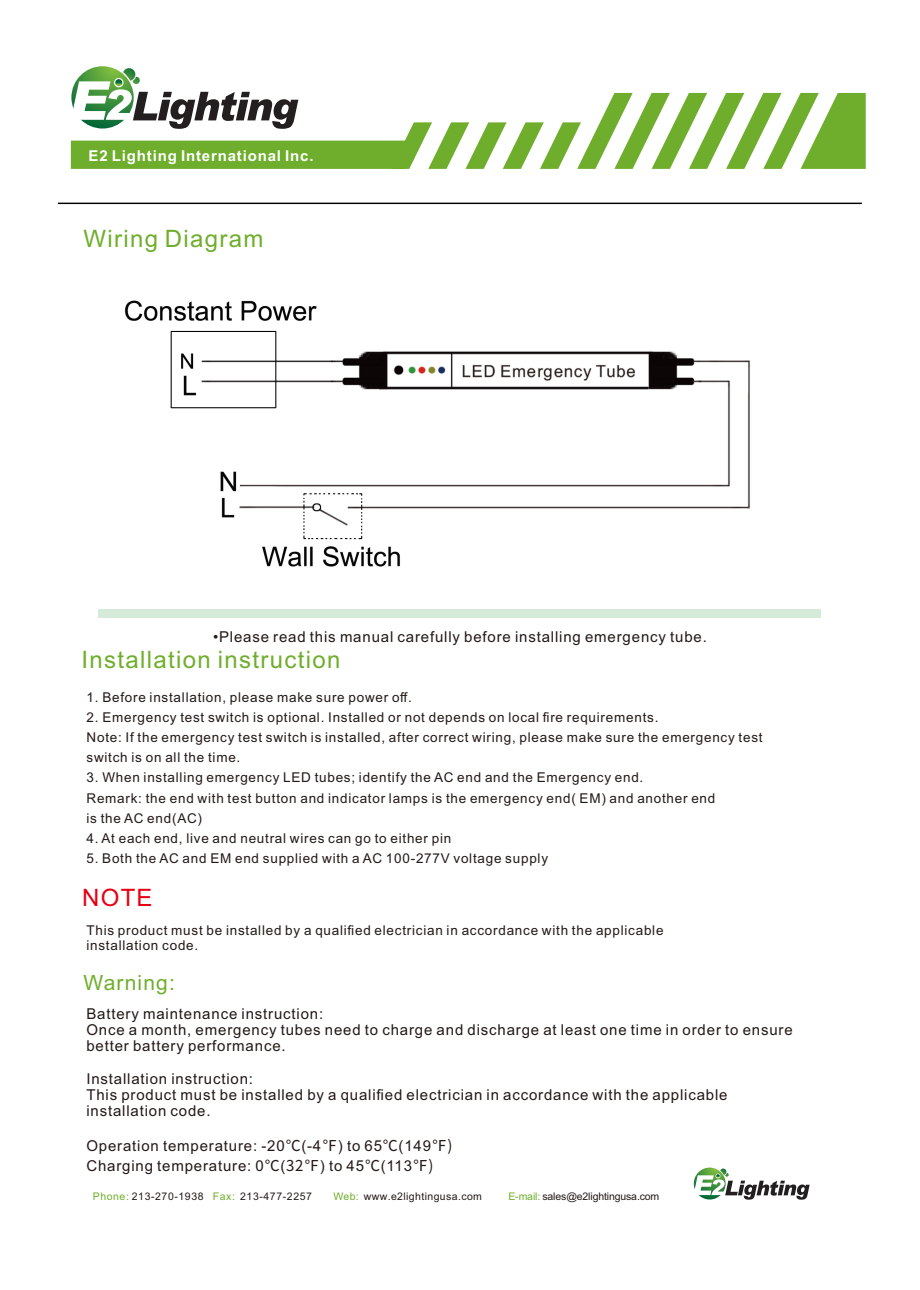
<style>
.page{position:relative;width:920px;height:1290px;background:#fff}
.page>*{position:absolute;margin:0;border:0;box-sizing:border-box;transform-origin:0 0}
.t1{font:24px "Arial";letter-spacing:.055em;color:#6fae2c}
.t2{font:24px "Arial";color:#e60013}
.t3{font:21px "Arial";letter-spacing:.055em;color:#6fae2c}
.t4{font:15px/16px "Arial";letter-spacing:.055em;color:#231916}
.t5{font:700 15px "Arial";letter-spacing:.055em;color:#fff}
.t6{font:13.5px/20.2px "Arial";letter-spacing:.055em;color:#231916}
.t7{font:10.5px "Arial";letter-spacing:.04em;color:#231916}
.t8{font:10.5px "Arial";letter-spacing:-.015em;color:#231916}
.s1{font-family:"Source Han Sans CN"}
.s2{color:#6fae2c}
</style>
<div class="page">
<div style="left:58px;top:203px;width:804px;height:1px;background:#231916;border:1px solid #000"></div>
<svg style="left:693px;top:1168px;width:117px;height:32px"></svg>
<div style="left:98px;top:609px;width:723px;height:8px;background:#d5ead8"></div>
<svg style="left:391px;top:93px;width:475px;height:76px"></svg>
<div style="left:389px;top:68px;width:208px;height:54px;background:#fff"></div>
<div style="left:71px;top:141px;width:335px;height:28px;background:#6fae2c"></div>
<svg style="left:71px;top:68px;width:227px;height:61px"></svg>
<img style="left:124px;top:300px;width:626px;height:267px">
<p class="t5" style="left:89px;top:150px;width:227px">E2 Lighting International Inc.</p>
<h1 class="t1" style="left:84px;top:229px;width:182px">Wiring Diagram</h1>
<p class="t4" style="left:213px;top:630px;width:495px">•Please read this manual carefully before installing emergency tube.</p>
<h1 class="t1" style="left:82px;top:651px;width:260px">Installation instruction</h1>
<p class="t6" style="left:87px;top:688px;width:327px">1. Before installation, please make sure power off.</p>
<p class="t6" style="left:87px;top:708px;width:678px">2. Emergency test switch is optional. Installed or not depends on local fire requirements.<br>Note: If the emergency test switch is installed, after correct wiring, please make sure the emergency test switch is on all the time.</p>
<p class="t6" style="left:87px;top:769px;width:630px">3. When installing emergency LED tubes; identify the AC end and the Emergency end.<br>Remark: the end with test button and indicator lamps is the emergency end( EM) and another end is the AC end(AC)</p>
<p class="t6" style="left:87px;top:829px;width:366px">4. At each end, live and neutral wires can go to either pin</p>
<p class="t6" style="left:87px;top:850px;width:463px">5. Both the AC and EM end supplied with a AC 100-277V voltage supply</p>
<h1 class="t2" style="left:82px;top:888px;width:72px">NOTE</h1>
<p class="t6" style="left:86px;top:923px;width:579px;line-height:15.1px">This product must be installed by a qualified electrician in accordance with the applicable installation code.</p>
<h2 class="t3" style="left:84px;top:974px;width:93px">Warning:</h2>
<p class="t4" style="left:86px;top:1007px;width:708px">Battery maintenance instruction:<br>Once a month, emergency tubes need to charge and discharge at least one time in order to ensure better battery performance.</p>
<p class="t4" style="left:86px;top:1071px;width:643px">Installation instruction:<br>This product must be installed by a qualified electrician in accordance with the applicable installation code.</p>
<p class="t4" style="left:86px;top:1137px;width:368px;line-height:20px">Operation temperature: -20<span class="s1">℃</span>(-4<span class="s1">℉</span>) to 65<span class="s1">℃</span>(149<span class="s1">℉)<br></span>Charging temperature: 0<span class="s1">℃</span>(<span class="s1">32℉</span>) to 45<span class="s1">℃</span>(113<span class="s1">℉)</span></p>
<p class="t7" style="left:93px;top:1192px;width:221px"><span class="s2">Phone:</span> 213-270-1938 <span class="s2">Fax:</span> 213-477-2257</p>
<p class="t7" style="left:333px;top:1192px;width:150px"><span class="s2">Web:</span> www.e2lightingusa.com</p>
<p class="t8" style="left:508px;top:1192px;width:152px"><span class="s2">E-mail:</span> sales@e2lightingusa.com</p>
</div>
